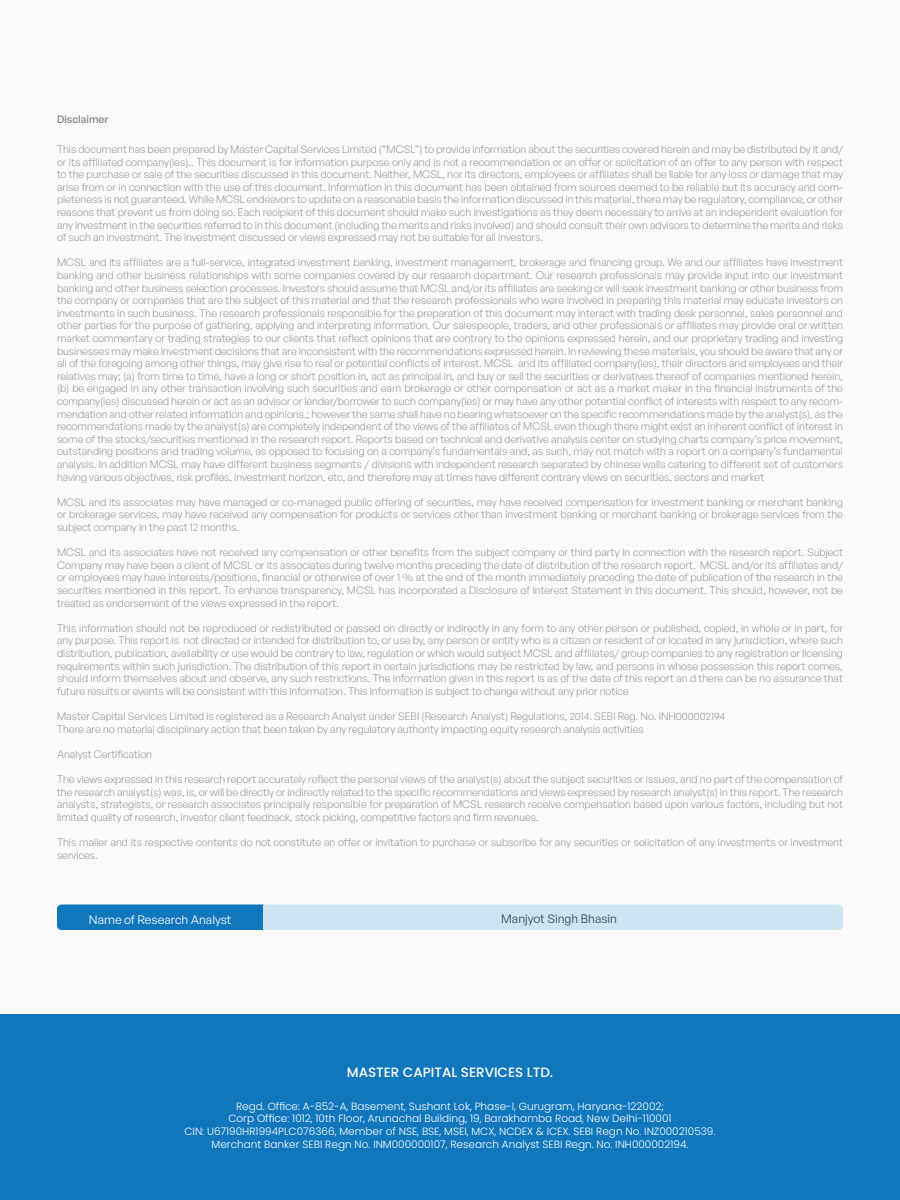
<style>
.page{position:relative;width:900px;height:1200px;background:#fff}
.page>*{position:absolute;margin:0;border:0;box-sizing:border-box;transform-origin:0 0}
.t1{font:500 13.5px "Poppins";color:#fff}
.t2{font:12px "General Sans";color:#fff}
.t3{font:12px "General Sans";color:#3a484f}
.t4{font:300 10.5px/12.6px "General Sans";color:#808080;text-align:justify}
.t5{font:300 10.5px "Poppins";color:#fff}
.t6{font:500 10.5px "General Sans";color:#808080}
</style>
<div class="page">
<div style="left:0;top:0;width:900px;height:1014px;background:#fafafa"></div>
<div style="left:0;top:1014px;width:900px;height:186px;background:#1177bd"></div>
<div style="left:57px;top:904px;width:206px;height:26px;background:#1177bd"></div>
<div style="left:263px;top:904px;width:580px;height:26px;background:#cfe4f2"></div>
<p class="t6" style="left:57px;top:113px;width:53px">Disclaimer</p>
<p class="t4" style="left:57px;top:143px;width:788px">This document has been prepared by Master Capital Services Limited (“MCSL”) to provide information about the securities covered herein and may be distributed by it and/ or its affiliated company(ies).. This document is for information purpose only and is not a recommendation or an offer or solicitation of an offer to any person with respect to the purchase or sale of the securities discussed in this document. Neither, MCSL, nor its directors, employees or affiliates shall be liable for any loss or damage that may arise from or in connection with the use of this document. Information in this document has been obtained from sources deemed to be reliable but its accuracy and com&shy;pleteness is not guaranteed. While MCSL endeavors to update on a reasonable basis the information discussed in this material, there may be regulatory, compliance, or other reasons that prevent us from doing so. Each recipient of this document should make such investigations as they deem necessary to arrive at an independent evaluation for any investment in the securities referred to in this document (including the merits and risks involved) and should consult their own advisors to determine the merits and risks of such an investment. The investment discussed or views expressed may not be suitable for all investors.</p>
<p class="t4" style="left:57px;top:256px;width:788px">MCSL and its affiliates are a full-service, integrated investment banking, investment management, brokerage and financing group. We and our affiliates have investment banking and other business relationships with some companies covered by our research department. Our research professionals may provide input into our investment banking and other business selection processes. Investors should assume that MCSL and/or its affiliates are seeking or will seek investment banking or other business from the company or companies that are the subject of this material and that the research professionals who were involved in preparing this material may educate investors on investments in such business. The research professionals responsible for the preparation of this document may interact with trading desk personnel, sales personnel and other parties for the purpose of gathering, applying and interpreting information. Our salespeople, traders, and other professionals or affiliates may provide oral or written market commentary or trading strategies to our clients that reflect opinions that are contrary to the opinions expressed herein, and our proprietary trading and investing businesses may make investment decisions that are inconsistent with the recommendations expressed herein. In reviewing these materials, you should be aware that any or all of the foregoing among other things, may give rise to real or potential conflicts of interest. MCSL and its affiliated company(ies), their directors and employees and their relatives may; (a) from time to time, have a long or short position in, act as principal in, and buy or sell the securities or derivatives thereof of companies mentioned herein, (b) be engaged in any other transaction involving such securities and earn brokerage or other compensation or act as a market maker in the financial instruments of the company(ies) discussed herein or act as an advisor or lender/borrower to such company(ies) or may have any other potential conflict of interests with respect to any recom&shy;mendation and other related information and opinions.; however the same shall have no bearing whatsoever on the specific recommendations made by the analyst(s), as the recommendations made by the analyst(s) are completely independent of the views of the affiliates of MCSL even though there might exist an inherent conflict of interest in some of the stocks/securities mentioned in the research report. Reports based on technical and derivative analysis center on studying charts company’s price movement, outstanding positions and trading volume, as opposed to focusing on a company’s fundamentals and, as such, may not match with a report on a company’s fundamental analysis. In addition MCSL may have different business segments / divisions with independent research separated by chinese walls catering to different set of customers having various objectives, risk profiles, investment horizon, etc, and therefore may at times have different contrary views on securities, sectors and market</p>
<p class="t4" style="left:57px;top:495px;width:788px">MCSL and its associates may have managed or co-managed public offering of securities, may have received compensation for investment banking or merchant banking or brokerage services, may have received any compensation for products or services other than investment banking or merchant banking or brokerage services from the subject company in the past 12 months.</p>
<p class="t4" style="left:57px;top:546px;width:788px">MCSL and its associates have not received any compensation or other benefits from the subject company or third party in connection with the research report. Subject Company may have been a client of MCSL or its associates during twelve months preceding the date of distribution of the research report. MCSL and/or its affiliates and/ or employees may have interests/positions, financial or otherwise of over 1 % at the end of the month immediately preceding the date of publication of the research in the securities mentioned in this report. To enhance transparency, MCSL has incorporated a Disclosure of Interest Statement in this document. This should, however, not be treated as endorsement of the views expressed in the report.</p>
<p class="t4" style="left:57px;top:621px;width:788px">This information should not be reproduced or redistributed or passed on directly or indirectly in any form to any other person or published, copied, in whole or in part, for any purpose. This report is not directed or intended for distribution to, or use by, any person or entity who is a citizen or resident of or located in any jurisdiction, where such distribution, publication, availability or use would be contrary to law, regulation or which would subject MCSL and affiliates/ group companies to any registration or licensing requirements within such jurisdiction. The distribution of this report in certain jurisdictions may be restricted by law, and persons in whose possession this report comes, should inform themselves about and observe, any such restrictions. The information given in this report is as of the date of this report an d there can be no assurance that future results or events will be consistent with this information. This information is subject to change without any prior notice</p>
<p class="t4" style="left:57px;top:710px;width:670px">Master Capital Services Limited is registered as a Research Analyst under SEBI (Research Analyst) Regulations, 2014. SEBI Reg. No. INH000002194</p>
<p class="t4" style="left:57px;top:722px;width:588px">There are no material disciplinary action that been taken by any regulatory authority impacting equity research analysis activities</p>
<p class="t4" style="left:57px;top:747px;width:97px">Analyst Certification</p>
<p class="t4" style="left:57px;top:773px;width:788px">The views expressed in this research report accurately reflect the personal views of the analyst(s) about the subject securities or issues, and no part of the compensation of the research analyst(s) was, is, or will be directly or indirectly related to the specific recommendations and views expressed by research analyst(s) in this report. The research analysts, strategists, or research associates principally responsible for preparation of MCSL research receive compensation based upon various factors, including but not limited quality of research, investor client feedback, stock picking, competitive factors and firm revenues.</p>
<p class="t4" style="left:57px;top:836px;width:788px">This mailer and its respective contents do not constitute an offer or invitation to purchase or subscribe for any securities or solicitation of any investments or investment services.</p>
<p class="t2" style="left:89px;top:912px;width:144px">Name of Research Analyst</p>
<p class="t3" style="left:501px;top:912px;width:117px">Manjyot Singh Bhasin</p>
<p class="t1" style="left:347px;top:1065px;width:208px">MASTER CAPITAL SERVICES LTD.</p>
<p class="t5" style="left:236px;top:1100px;width:429px">Regd. Office: A-852-A, Basement, Sushant Lok, Phase-I, Gurugram, Haryana-122002;</p>
<p class="t5" style="left:228px;top:1113px;width:445px">Corp Office: 1012, 10th Floor, Arunachal Building, 19, Barakhamba Road, New Delhi-110001</p>
<p class="t5" style="left:185px;top:1125px;width:532px">CIN: U67190HR1994PLC076366, Member of NSE, BSE, MSEI, MCX, NCDEX &amp; ICEX. SEBI Regn No. INZ000210539.</p>
<p class="t5" style="left:212px;top:1138px;width:478px">Merchant Banker SEBI Regn No. INM000000107, Research Analyst SEBI Regn. No. INH000002194.</p>
</div>
